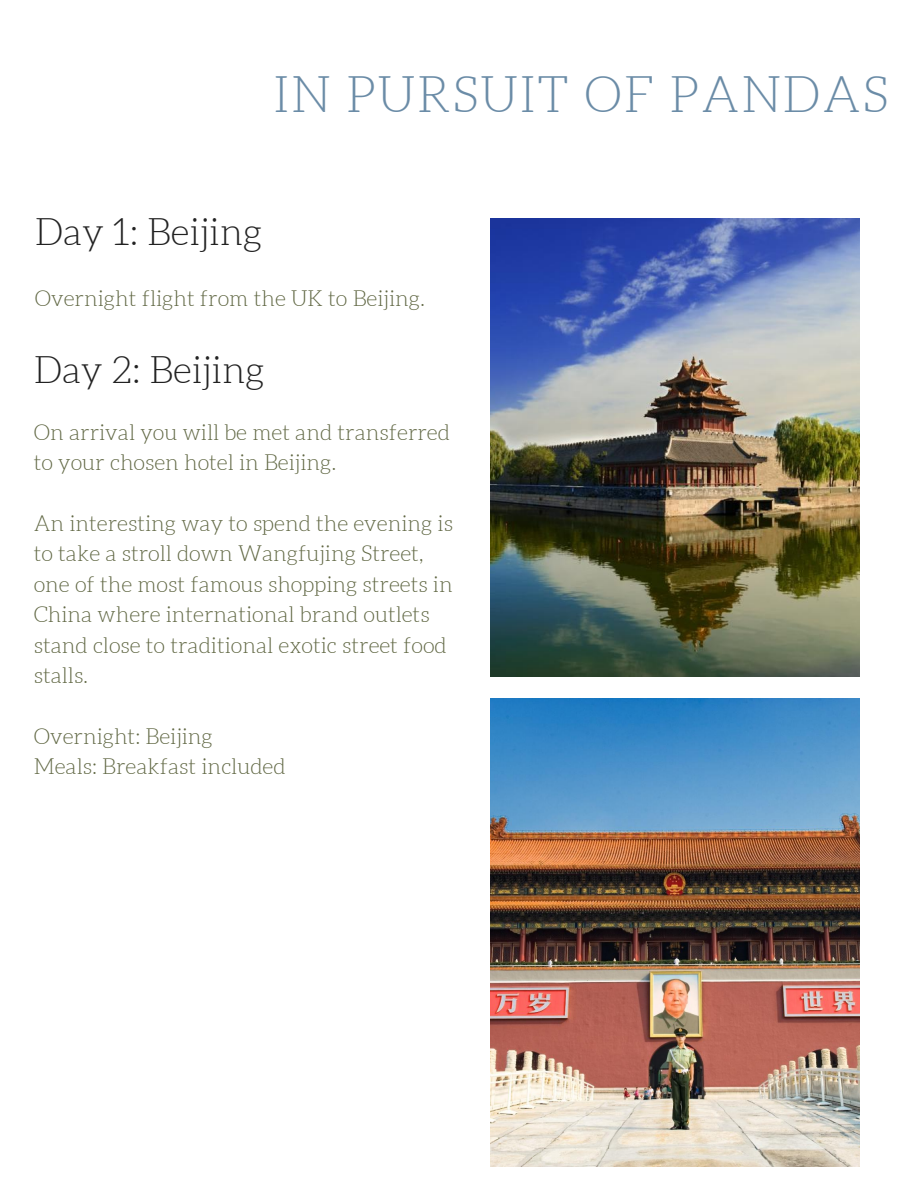
<style>
.page{position:relative;width:918px;height:1188px;background:#fff}
.page>*{position:absolute;margin:0;border:0;box-sizing:border-box;transform-origin:0 0}
.t1{font:300 49.8px "Aleo";letter-spacing:.04em;color:#6b8ca7}
.t2{font:300 37.35px "Aleo";color:#222}
.t3{font:300 21.75px/30.3px "Aleo";color:#606743}
</style>
<div class="page">
<img style="left:490px;top:218px;width:370px;height:458px">
<img style="left:490px;top:699px;width:370px;height:468px">
<h1 class="t1" style="left:273px;top:68px;width:617px">IN PURSUIT OF PANDAS</h1>
<h2 class="t2" style="left:35px;top:212px;width:229px">Day 1: Beijing</h2>
<p class="t3" style="left:35px;top:283px;width:392px">Overnight flight from the UK to Beijing.</p>
<h2 class="t2" style="left:34px;top:349px;width:233px">Day 2: Beijing</h2>
<p class="t3" style="left:34px;top:417px;width:418px">On arrival you will be met and transferred to your chosen hotel in Beijing.</p>
<p class="t3" style="left:34px;top:508px;width:421px">An interesting way to spend the evening is to take a stroll down Wangfujing Street, one of the most famous shopping streets in China where international brand outlets stand close to traditional exotic street food stalls.</p>
<p class="t3" style="left:34px;top:721px;width:253px">Overnight: Beijing<br>Meals: Breakfast included</p>
</div>
